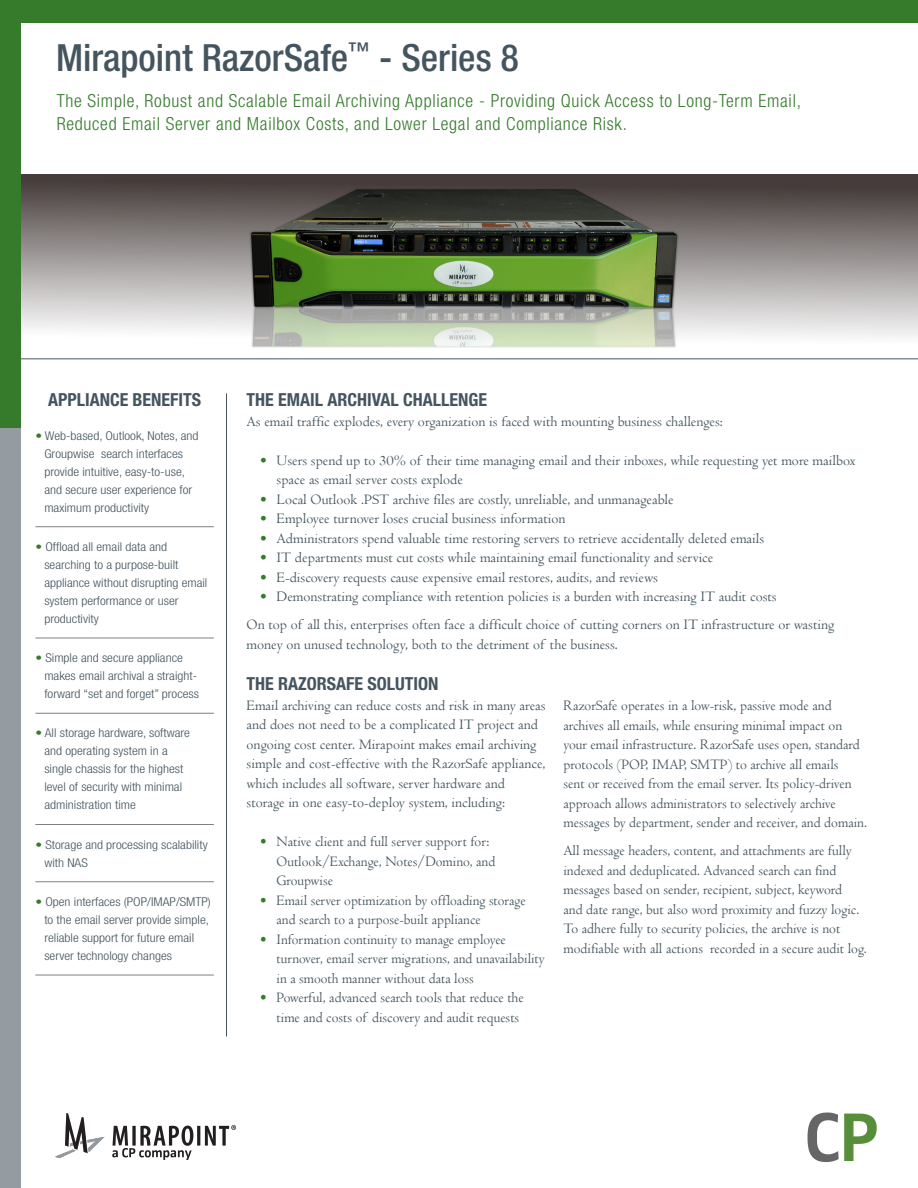
<style>
.page{position:relative;width:918px;height:1188px;background:#fff}
.page>*{position:absolute;margin:0;border:0;box-sizing:border-box;transform-origin:0 0}
.t1{font:500 condensed 37.5px "Helvetica Neue LT Std";color:#45555f}
.t2{font:300 condensed 18px/22.5px "Helvetica Neue LT Std";letter-spacing:.04em;color:#357b2b}
.t3{font:700 condensed 18px "Helvetica Neue LT Std";color:#45555f}
.t4{font:15px/19.5px "Centaur";color:#45555f}
.t5{font:15px/19.5px "Centaur";color:#45555f;scale:.96 1}
.t6{font:300 condensed 12.15px/18px "Helvetica Neue LT Std";color:#45555f;scale:1.11 1}
.s1{color:#357b2b}
.s2{font-family:"Helvetica Neue LT Std";font-stretch:condensed;font-size:13.5px;color:#357b2b}
</style>
<div class="page">
<hr style="left:226px;top:393px;width:1px;height:643px;background:#45555f">
<div style="left:0;top:428px;width:20px;height:760px;background:#959ca1"></div>
<hr style="left:16px;top:175px;width:902px;height:1px;background:#45555f">
<hr style="left:16px;top:359px;width:902px;height:1px;background:#45555f">
<div style="left:0;top:0;width:20px;height:428px;background:#357b2b"></div>
<div style="left:0;top:0;width:918px;height:22px;background:#357b2b"></div>
<img style="left:807px;top:1112px;width:70px;height:50px">
<img style="left:56px;top:1114px;width:180px;height:45px">
<hr style="left:35px;top:526px;width:179px;height:1px;background:#7e8083">
<hr style="left:35px;top:638px;width:179px;height:1px;background:#7e8083">
<hr style="left:35px;top:713px;width:179px;height:1px;background:#7e8083">
<hr style="left:35px;top:824px;width:179px;height:1px;background:#7e8083">
<hr style="left:35px;top:882px;width:179px;height:1px;background:#7e8083">
<hr style="left:35px;top:975px;width:179px;height:1px;background:#7e8083">
<img style="left:21px;top:174px;width:897px;height:174px">
<p class="t1" style="left:56px;top:35px;width:464px">Mirapoint RazorSafe<sup>™</sup> - Series 8</p>
<p class="t2" style="left:57px;top:89px;width:746px">The Simple, Robust and Scalable Email Archiving Appliance - Providing Quick Access to Long-Term Email,<br>Reduced Email Server and Mailbox Costs, and Lower Legal and Compliance Risk.</p>
<p class="t3" style="left:48px;top:389px;width:155px">APPLIANCE BENEFITS</p>
<p class="t6" style="left:44px;top:426px;width:140px;text-indent:-9px"><span class="s1">•</span> Web-based, Outlook, Notes, and<br>Groupwise search interfaces provide intuitive, easy-to-use, and secure user experience for maximum productivity</p>
<p class="t6" style="left:44px;top:537px;width:148px;text-indent:-9px"><span class="s1">•</span> Offload all email data and searching to a purpose-built appliance without disrupting email system performance or user productivity</p>
<p class="t6" style="left:44px;top:649px;width:141px;text-indent:-9px"><span class="s1">•</span> Simple and secure appliance makes email archival a straight&shy;forward “set and forget” process</p>
<p class="t6" style="left:44px;top:724px;width:133px;text-indent:-9px"><span class="s1">•</span> All storage hardware, software and operating system in a single chassis for the highest level of security with minimal administration time</p>
<p class="t6" style="left:44px;top:835px;width:149px;text-indent:-9px"><span class="s1">•</span> Storage and processing scalability with NAS</p>
<p class="t6" style="left:44px;top:892px;width:152px;text-indent:-9px"><span class="s1">•</span> Open interfaces (POP/IMAP/SMTP) to the email server provide simple, reliable support for future email server technology changes</p>
<p class="t3" style="left:247px;top:389px;width:242px">THE EMAIL ARCHIVAL CHALLENGE</p>
<p class="t4" style="left:247px;top:411px;width:478px">As email traffic explodes, every organization is faced with mounting business challenges:</p>
<p class="t4" style="left:277px;top:450px;width:581px;text-indent:-16px"><span class="s2">•</span> Users spend up to 30% of their time managing email and their inboxes, while requesting yet more mailbox space as email server costs explode</p>
<p class="t4" style="left:260px;top:489px;width:415px"><span class="s2">•</span> Local Outlook .PST archive files are costly, unreliable, and unmanageable</p>
<p class="t4" style="left:260px;top:509px;width:307px"><span class="s2">•</span> Employee turnover loses crucial business information</p>
<p class="t4" style="left:260px;top:528px;width:506px"><span class="s2">•</span> Administrators spend valuable time restoring servers to retrieve accidentally deleted emails</p>
<p class="t4" style="left:260px;top:548px;width:455px"><span class="s2">•</span> IT departments must cut costs while maintaining email functionality and service</p>
<p class="t4" style="left:260px;top:567px;width:399px"><span class="s2">•</span> E-discovery requests cause expensive email restores, audits, and reviews</p>
<p class="t4" style="left:260px;top:587px;width:518px"><span class="s2">•</span> Demonstrating compliance with retention policies is a burden with increasing IT audit costs</p>
<p class="t4" style="left:247px;top:615px;width:589px">On top of all this, enterprises often face a difficult choice of cutting corners on IT infrastructure or wasting money on unused technology, both to the detriment of the business.</p>
<p class="t3" style="left:247px;top:673px;width:193px">THE RAZORSAFE SOLUTION</p>
<p class="t4" style="left:247px;top:696px;width:301px">Email archiving can reduce costs and risk in many areas and does not need to be a complicated IT project and ongoing cost center. Mirapoint makes email archiving simple and cost-effective with the RazorSafe appliance, which includes all software, server hardware and storage in one easy-to-deploy system, including:</p>
<p class="t4" style="left:277px;top:832px;width:220px;text-indent:-16px"><span class="s2">•</span> Native client and full server support for:<br>Outlook/Exchange, Notes/Domino, and<br>Groupwise</p>
<p class="t5" style="left:277px;top:891px;width:261px;text-indent:-16px"><span class="s2">•</span> Email server optimization by offloading storage and search to a purpose-built appliance</p>
<p class="t5" style="left:277px;top:930px;width:281px;text-indent:-16px"><span class="s2">•</span> Information continuity to manage employee turnover, email server migrations, and unavailability in a smooth manner without data loss</p>
<p class="t4" style="left:260px;top:988px;width:265px;text-align:right"><span class="s2">•</span> Powerful, advanced search tools that reduce the time and costs of discovery and audit requests</p>
<p class="t4" style="left:564px;top:696px;width:305px">RazorSafe operates in a low-risk, passive mode and archives all emails, while ensuring minimal impact on your email infrastructure. RazorSafe uses open, standard protocols (POP, IMAP, SMTP) to archive all emails<br>sent or received from the email server. Its policy-driven approach allows administrators to selectively archive messages by department, sender and receiver, and domain.</p>
<p class="t4" style="left:564px;top:841px;width:305px">All message headers, content, and attachments are fully indexed and deduplicated. Advanced search can find messages based on sender, recipient, subject, keyword<br>and date range, but also word proximity and fuzzy logic.<br>To adhere fully to security policies, the archive is not modifiable with all actions recorded in a secure audit log.</p>
</div>
